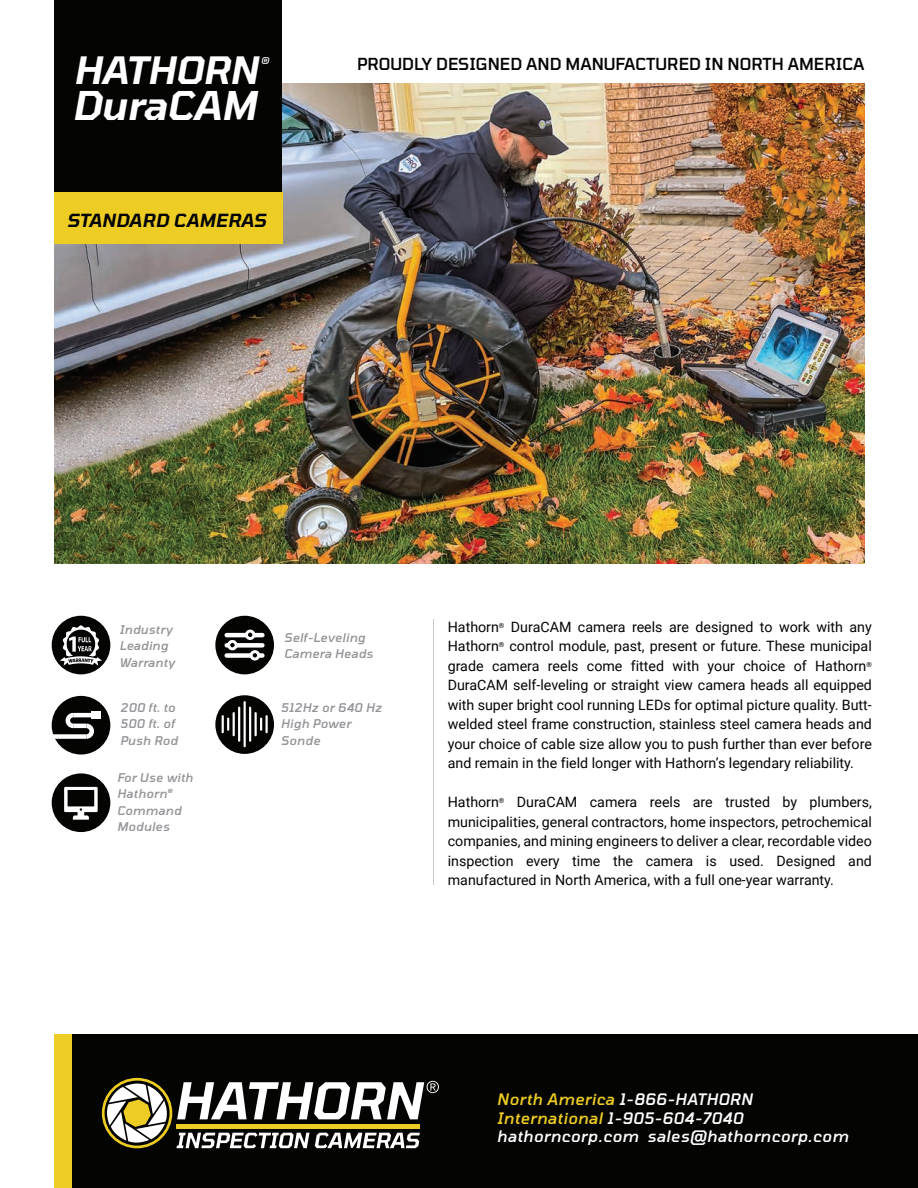
<style>
.page{position:relative;width:918px;height:1188px;background:#fff}
.page>*{position:absolute;margin:0;border:0;box-sizing:border-box;transform-origin:0 0}
.t1{font:italic 600 39.45px "Tomorrow";color:#fff}
.t2{font:italic 600 37.5px "Tomorrow";color:#fff}
.t3{font:italic 600 18px "Tomorrow";letter-spacing:.02em;color:#040503}
.t4{font:500 16.5px "Tomorrow";color:#040503}
.t5{font:italic 500 15.75px/18.8px "Tomorrow";letter-spacing:.025em;color:#fff}
.t6{font:14.25px/19.5px "Roboto";color:#040503;text-align:justify}
.t7{font:italic 500 12px/16.5px "Tomorrow";letter-spacing:.025em;color:#939598}
.t8{font:italic 12px "Tomorrow";color:#fff}
.s1{color:#edcc24}
</style>
<div class="page">
<img style="left:55px;top:84px;width:809px;height:479px">
<div style="left:54px;top:0;width:228px;height:193px;background:#040503"></div>
<div style="left:54px;top:193px;width:228px;height:51px;background:#edcc24"></div>
<hr style="left:433px;top:619px;width:1px;height:266px;background:#c7c8ca">
<div style="left:52px;top:616px;width:58px;height:58px;background:#040503;border-radius:50%"></div>
<svg style="left:60px;top:625px;width:42px;height:41px"></svg>
<div style="left:215px;top:695px;width:59px;height:59px;background:#040503;border-radius:50%"></div>
<div style="left:215px;top:616px;width:59px;height:58px;background:#040503;border-radius:50%"></div>
<div style="left:52px;top:696px;width:58px;height:59px;background:#040503;border-radius:50%"></div>
<svg style="left:65px;top:712px;width:29px;height:27px"></svg>
<div style="left:52px;top:734px;width:34px;height:5px;background:#fff"></div>
<hr style="left:73px;top:724px;width:13px;height:4px;background:#fff">
<hr style="left:73px;top:713px;width:18px;height:4px;background:#fff">
<div style="left:91px;top:711px;width:9px;height:8px;background:#fff"></div>
<hr style="left:227px;top:633px;width:35px;height:4px;background:#fff">
<div style="left:227px;top:643px;width:35px;height:5px;background:#fff"></div>
<div style="left:227px;top:653px;width:35px;height:5px;background:#fff"></div>
<svg style="left:245px;top:630px;width:10px;height:10px"></svg>
<svg style="left:227px;top:640px;width:11px;height:10px"></svg>
<svg style="left:250px;top:650px;width:10px;height:11px"></svg>
<hr style="left:244px;top:701px;width:2px;height:46px;background:#fff">
<hr style="left:249px;top:707px;width:2px;height:35px;background:#fff">
<hr style="left:255px;top:712px;width:2px;height:24px;background:#fff">
<svg style="left:260px;top:715px;width:8px;height:18px"></svg>
<hr style="left:238px;top:707px;width:2px;height:35px;background:#fff">
<hr style="left:233px;top:712px;width:2px;height:24px;background:#fff">
<svg style="left:222px;top:715px;width:7px;height:18px"></svg>
<div style="left:52px;top:773px;width:58px;height:59px;background:#040503;border-radius:50%"></div>
<svg style="left:64px;top:787px;width:34px;height:33px"></svg>
<div style="left:54px;top:1034px;width:864px;height:154px;background:#040503"></div>
<div style="left:54px;top:1034px;width:18px;height:154px;background:#edcc24"></div>
<svg style="left:102px;top:1078px;width:337px;height:70px"></svg>
<h2 class="t2" style="left:73px;top:39px;width:186px">HATHORN</h2>
<h1 class="t1" style="left:72px;top:73px;width:186px">DuraCAM</h1>
<p class="t8" style="left:260px;top:52px;width:10px">®</p>
<p class="t3" style="left:67px;top:205px;width:201px">STANDARD CAMERAS</p>
<p class="t4" style="left:357px;top:51px;width:509px">PROUDLY DESIGNED AND MANUFACTURED IN NORTH AMERICA</p>
<p class="t7" style="left:119px;top:620px;width:57px">Industry<br>Leading<br>Warranty</p>
<p class="t7" style="left:120px;top:698px;width:59px">200 ft. to<br>500 ft. of<br>Push Rod</p>
<p class="t7" style="left:117px;top:768px;width:77px">For Use with<br>Hathorn<sup>®<br></sup>Command<br>Modules</p>
<p class="t7" style="left:284px;top:628px;width:91px">Self-Leveling<br>Camera Heads</p>
<p class="t7" style="left:281px;top:698px;width:102px">512Hz or 640 Hz<br>High Power<br>Sonde</p>
<p class="t6" style="left:448px;top:616px;width:426px">Hathorn<sup>®</sup> DuraCAM camera reels are designed to work with any Hathorn<sup>®</sup> control module, past, present or future. These municipal grade camera reels come fitted with your choice of Hathorn<sup>® </sup>DuraCAM self-leveling or straight view camera heads all equipped with super bright cool running LEDs for optimal picture quality. Butt&shy;welded steel frame construction, stainless steel camera heads and your choice of cable size allow you to push further than ever before and remain in the field longer with Hathorn’s legendary reliability.</p>
<p class="t6" style="left:448px;top:792px;width:426px">Hathorn<sup>®</sup> DuraCAM camera reels are trusted by plumbers, municipalities, general contractors, home inspectors, petrochemical companies, and mining engineers to deliver a clear, recordable video inspection every time the camera is used. Designed and manufactured in North America, with a full one-year warranty.</p>
<p class="t5" style="left:497px;top:1088px;width:353px"><span class="s1">North America</span> 1-866-HATHORN<br><span class="s1">International</span> 1-905-604-7040 hathorncorp.com sales@hathorncorp.com</p>
</div>
